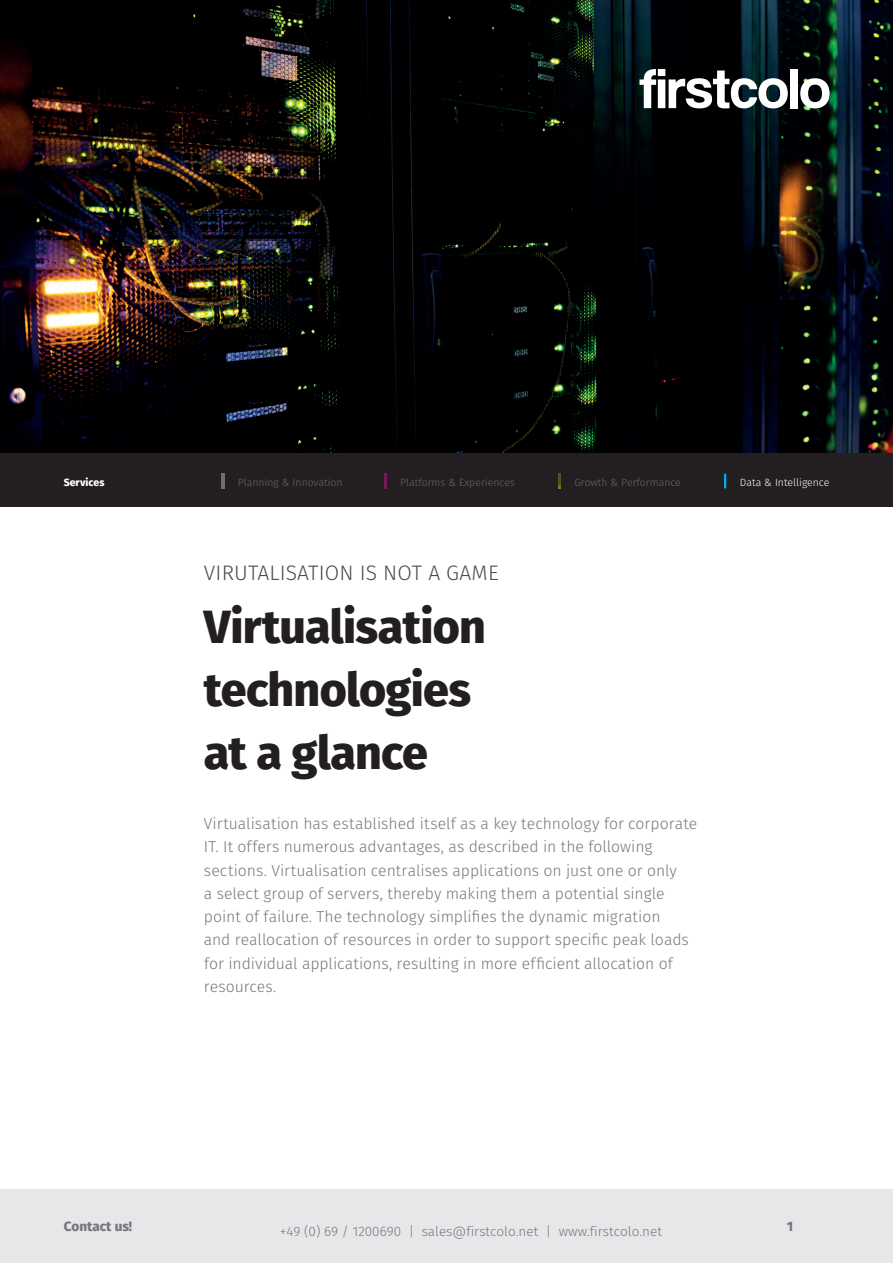
<style>
.page{position:relative;width:893px;height:1263px;background:#fff}
.page>*{position:absolute;margin:0;border:0;box-sizing:border-box;transform-origin:0 0}
.t1{font:800 46.5px/63px "Fira Sans";letter-spacing:-.015em;color:#231f20}
.t2{font:300 21px "Fira Sans";letter-spacing:.01em;color:#4b4c4d}
.t3{font:300 15.75px/23.2px "Fira Sans";color:#76787b}
.t4{font:300 13.5px "Fira Sans";color:#76787b}
.t5{font:800 13.5px "Fira Sans";color:#76787b}
.t6{font:300 10.5px "Fira Sans";color:#646868}
.t7{font:300 10.5px "Fira Sans";color:#fff}
.t8{font:800 10.5px "Fira Sans";color:#fff}
</style>
<div class="page">
<img style="left:0;top:0;width:893px;height:507px">
<div style="left:0;top:1189px;width:893px;height:74px;background:#e6e7e9"></div>
<div style="left:0;top:453px;width:893px;height:53px;background:#231f20"></div>
<svg style="left:222px;top:474px;width:2px;height:14px"></svg>
<img style="left:558px;top:474px;width:3px;height:14px">
<svg style="left:384px;top:474px;width:2px;height:14px"></svg>
<svg style="left:724px;top:474px;width:2px;height:14px"></svg>
<svg style="left:639px;top:69px;width:149px;height:40px"></svg>
<div style="left:790px;top:69px;width:8px;height:39px;background:#fff"></div>
<svg style="left:800px;top:78px;width:30px;height:30px"></svg>
<p class="t8" style="left:64px;top:473px;width:42px">Services</p>
<p class="t6" style="left:238px;top:475px;width:106px">Planning &amp; Innovation</p>
<p class="t6" style="left:400px;top:475px;width:116px">Platforms &amp; Experiences</p>
<p class="t6" style="left:574px;top:475px;width:108px">Growth &amp; Performance</p>
<p class="t7" style="left:740px;top:475px;width:91px">Data &amp; Intelligence</p>
<h2 class="t2" style="left:204px;top:558px;width:297px">VIRUTALISATION IS NOT A GAME</h2>
<h1 class="t1" style="left:204px;top:592px;width:284px">Virtualisation technologies at a glance</h1>
<p class="t3" style="left:204px;top:812px;width:495px">Virtualisation has established itself as a key technology for corporate IT. It offers numerous advantages, as described in the following sections. Virtualisation centralises applications on just one or only<br>a select group of servers, thereby making them a potential single point of failure. The technology simplifies the dynamic migration<br>and reallocation of resources in order to support specific peak loads for individual applications, resulting in more efficient allocation of resources.</p>
<p class="t5" style="left:64px;top:1215px;width:70px">Contact us!</p>
<p class="t4" style="left:280px;top:1222px;width:384px">+49 (0) 69 / 1200690 | sales@firstcolo.net | www.firstcolo.net</p>
<p class="t5" style="left:787px;top:1215px;width:8px">1</p>
</div>
